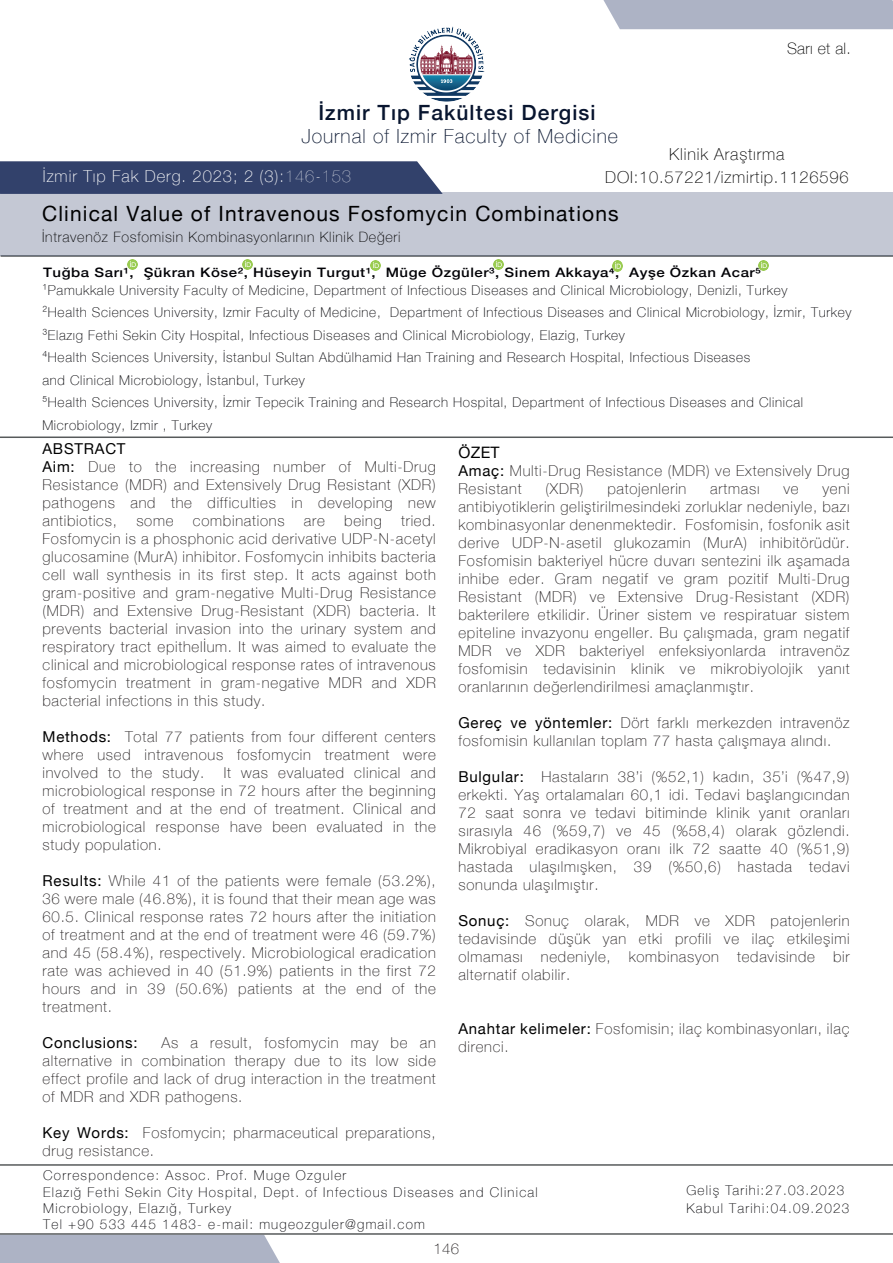
<style>
.page{position:relative;width:893px;height:1263px;background:#fff}
.page>*{position:absolute;margin:0;border:0;box-sizing:border-box;transform-origin:0 0}
.t1{font:21px "Helvetica Neue";letter-spacing:.055em;color:#000001}
.t2{font:500 21px "Helvetica Neue";letter-spacing:.05em;color:#08152f}
.t3{font:100 19.5px "Helvetica Neue";letter-spacing:.05em;color:#08152f}
.t4{font:100 16.5px "Helvetica Neue";letter-spacing:.05em;color:#000001}
.t5{font:100 16.5px "Helvetica Neue";letter-spacing:.055em;color:#fff}
.t6{font:100 15.75px "Helvetica Neue";letter-spacing:.02em;color:#000001}
.t7{font:15.75px "Helvetica Neue";color:#000001}
.t8{font:100 15px/18px "Helvetica Neue";letter-spacing:.05em;color:#231f20;text-align:justify}
.t9{font:15px "Helvetica Neue";letter-spacing:.05em;color:#000001}
.t10{font:100 14.25px "Helvetica Neue";letter-spacing:.05em;color:#000001}
.t11{font:100 13.5px/22.5px "Helvetica Neue";letter-spacing:.05em;color:#020206}
.t12{font:100 13.5px/16.2px "Helvetica Neue";letter-spacing:.09em;color:#020206}
.t13{font:500 13.05px "Helvetica Neue";letter-spacing:.035em;color:#020206;scale:1.15 1}
.s1{font-weight:400}
.s2{font-weight:400;color:#000001}
</style>
<div class="page">
<hr style="left:0;top:1164px;width:893px;height:2px;background:#575a5b">
<hr style="left:0;top:1233px;width:893px;height:2px;background:#575a5b">
<hr style="left:0;top:436px;width:893px;height:2px;background:#575a5b">
<hr style="left:1px;top:255px;width:892px;height:2px;background:#575a5b">
<div style="left:0;top:192px;width:893px;height:64px;background:#c4c8d4"></div>
<img style="left:409px;top:26px;width:75px;height:76px">
<svg style="left:0;top:161px;width:443px;height:33px;background:#3a4870"></svg>
<div style="left:603px;top:0;width:290px;height:29px;background:#adb3c5"></div>
<div style="left:0;top:1235px;width:280px;height:28px;background:#adb3c5"></div>
<svg style="left:243px;top:260px;width:10px;height:10px"></svg>
<svg style="left:127px;top:259px;width:11px;height:11px"></svg>
<svg style="left:370px;top:260px;width:10px;height:10px"></svg>
<svg style="left:493px;top:260px;width:10px;height:10px"></svg>
<svg style="left:759px;top:261px;width:10px;height:10px"></svg>
<svg style="left:613px;top:261px;width:10px;height:10px"></svg>
<h1 class="t2" style="left:318px;top:96px;width:279px">İzmir Tıp Fakültesi Dergisi</h1>
<h2 class="t3" style="left:301px;top:122px;width:318px">Journal of Izmir Faculty of Medicine</h2>
<p class="t6" style="left:787px;top:37px;width:65px">Sarı et al.</p>
<p class="t4" style="left:669px;top:142px;width:117px">Klinik Araştırma</p>
<p class="t5" style="left:43px;top:164px;width:310px">İzmir Tıp Fak Derg. 2023; 2 (3):<span class="s1">146-153</span></p>
<p class="t4" style="left:605px;top:164px;width:245px">DOI:10.57221/izmirtip.1126596</p>
<h1 class="t1" style="left:42px;top:199px;width:578px">Clinical Value of Intravenous Fosfomycin Combinations</h1>
<p class="t10" style="left:42px;top:226px;width:360px">İntravenöz Fosfomisin Kombinasyonlarının Klinik Değeri</p>
<p class="t13" style="left:43px;top:262px;width:625px">Tuğba Sarı¹, Şükran Köse², Hüseyin Turgut¹, Müge Özgüler³, Sinem Akkaya⁴, Ayşe Özkan Acar⁵</p>
<p class="t11" style="left:42px;top:278px;width:810px">¹Pamukkale University Faculty of Medicine, Department of Infectious Diseases and Clinical Microbiology, Denizli, Turkey<br>²Health Sciences University, Izmir Faculty of Medicine, Department of Infectious Diseases and Clinical Microbiology, İzmir, Turkey ³Elazıg Fethi Sekin City Hospital, Infectious Diseases and Clinical Microbiology, Elazig, Turkey<br>⁴Health Sciences University, İstanbul Sultan Abdülhamid Han Training and Research Hospital, Infectious Diseases<br>and Clinical Microbiology, İstanbul, Turkey<br>⁵Health Sciences University, İzmir Tepecik Training and Research Hospital, Department of Infectious Diseases and Clinical Microbiology, Izmir , Turkey</p>
<p class="t8" style="left:43px;top:439px;width:395px;text-align:left"><span class="s2">ABSTRACT<br>Aim:</span> Due to the increasing number of Multi-Drug Resistance (MDR) and Extensively Drug Resistant (XDR) pathogens and the difficulties in developing new antibiotics,</p>
<p class="t8" style="left:43px;top:511px;width:395px;text-indent:359px">tried.<br>Fosfomycin is a phosphonic acid derivative UDP-N-acetyl glucosamine (MurA) inhibitor. Fosfomycin inhibits bacteria cell wall synthesis in its first step. It acts against both gram-positive and gram-negative Multi-Drug Resistance (MDR) and Extensive Drug-Resistant (XDR) bacteria. It prevents bacterial invasion into the urinary system and respiratory tract epithelİum. It was aimed to evaluate the clinical and microbiological response rates of intravenous fosfomycin treatment in gram-negative MDR and XDR bacterial infections in this study.</p>
<p class="t8" style="left:43px;top:727px;width:395px"><span class="s2">Methods:</span> Total 77 patients from four different centers where used intravenous fosfomycin treatment were involved to the study.</p>
<p class="t8" style="left:136px;top:511px;width:39px">some</p>
<p class="t8" style="left:193px;top:511px;width:93px">combinations</p>
<p class="t8" style="left:304px;top:511px;width:22px">are</p>
<p class="t8" style="left:344px;top:511px;width:39px">being</p>
<p class="t8" style="left:43px;top:763px;width:395px;text-indent:181px">It was evaluated clinical and microbiological response in 72 hours after the beginning of treatment and at the end of treatment. Clinical and microbiological response have been evaluated in the study population.</p>
<p class="t8" style="left:43px;top:871px;width:395px"><span class="s2">Results:</span> While 41 of the patients were female (53.2%), 36 were male (46.8%), it is found that their mean age was 60.5. Clinical response rates 72 hours after the initiation of treatment and at the end of treatment were 46 (59.7%) and 45 (58.4%), respectively. Microbiological eradication rate was achieved in 40 (51.9%) patients in the first 72 hours and in 39 (50.6%) patients at the end of the treatment.</p>
<p class="t9" style="left:43px;top:1032px;width:97px">Conclusions:</p>
<p class="t8" style="left:43px;top:1033px;width:395px;text-indent:119px">As a result, fosfomycin may be an alternative in combination therapy due to its low side effect profile and lack of drug interaction in the treatment of MDR and XDR pathogens.</p>
<p class="t8" style="left:43px;top:1123px;width:395px"><span class="s2">Key Words:</span> Fosfomycin; pharmaceutical preparations, drug resistance.</p>
<p class="t7" style="left:458px;top:441px;width:43px">ÖZET</p>
<p class="t8" style="left:458px;top:461px;width:393px"><span class="s2">Amaç:</span> Multi-Drug Resistance (MDR) ve Extensively Drug<br>Resistant</p>
<p class="t8" style="left:546px;top:479px;width:40px">(XDR)</p>
<p class="t8" style="left:607px;top:479px;width:80px">patojenlerin</p>
<p class="t8" style="left:710px;top:479px;width:51px">artması</p>
<p class="t8" style="left:783px;top:479px;width:17px">ve</p>
<p class="t8" style="left:458px;top:479px;width:393px;text-indent:364px">yeni antibiyotiklerin geliştirilmesindeki zorluklar nedeniyle, bazı kombinasyonlar denenmektedir. Fosfomisin, fosfonik asit derive UDP-N-asetil glukozamin (MurA) inhibitörüdür.<br>Fosfomisin bakteriyel hücre duvarı sentezini ilk aşamada inhibe eder. Gram negatif ve gram pozitif Multi-Drug Resistant (MDR) ve Extensive Drug-Resistant (XDR) bakterilere etkilidir. Üriner sistem ve respiratuar sistem epiteline invazyonu engeller. Bu çalışmada, gram negatif MDR ve XDR bakteriyel enfeksiyonlarda intravenöz fosfomisin tedavisinin klinik ve mikrobiyolojik yanıt oranlarının değerlendirilmesi amaçlanmıştır.</p>
<p class="t8" style="left:458px;top:713px;width:393px"><span class="s2">Gereç ve yöntemler:</span> Dört farklı merkezden intravenöz fosfomisin kullanılan toplam 77 hasta çalışmaya alındı.</p>
<p class="t8" style="left:458px;top:767px;width:393px"><span class="s2">Bulgular:</span> Hastaların 38’i (%52,1) kadın, 35’i (%47,9) erkekti. Yaş ortalamaları 60,1 idi. Tedavi başlangıcından 72 saat sonra ve tedavi bitiminde klinik yanıt oranları sırasıyla 46 (%59,7) ve 45 (%58,4) olarak gözlendi.<br>Mikrobiyal eradikasyon oranı ilk 72 saatte 40 (%51,9) hastada ulaşılmışken, 39 (%50,6) hastada tedavi sonunda ulaşılmıştır.</p>
<p class="t8" style="left:458px;top:911px;width:393px"><span class="s2">Sonuç:</span> Sonuç olarak, MDR ve XDR patojenlerin tedavisinde düşük yan etki profili ve ilaç etkileşimi olmaması nedeniyle, kombinasyon tedavisinde bir alternatif olabilir.</p>
<p class="t8" style="left:458px;top:1019px;width:393px"><span class="s2">Anahtar kelimeler:</span> Fosfomisin; ilaç kombinasyonları, ilaç direnci.</p>
<p class="t12" style="left:43px;top:1167px;width:496px">Correspondence: Assoc. Prof. Muge Ozguler<br>Elazığ Fethi Sekin City Hospital, Dept. of Infectious Diseases and Clinical Microbiology, Elazığ, Turkey<br>Tel +90 533 445 1483- e-mail: mugeozguler@gmail.com</p>
<p class="t8" style="left:434px;top:1239px;width:27px">146</p>
<p class="t12" style="left:686px;top:1181px;width:164px;line-height:18px">Geliş Tarihi:27.03.2023<br>Kabul Tarihi:04.09.2023</p>
</div>
